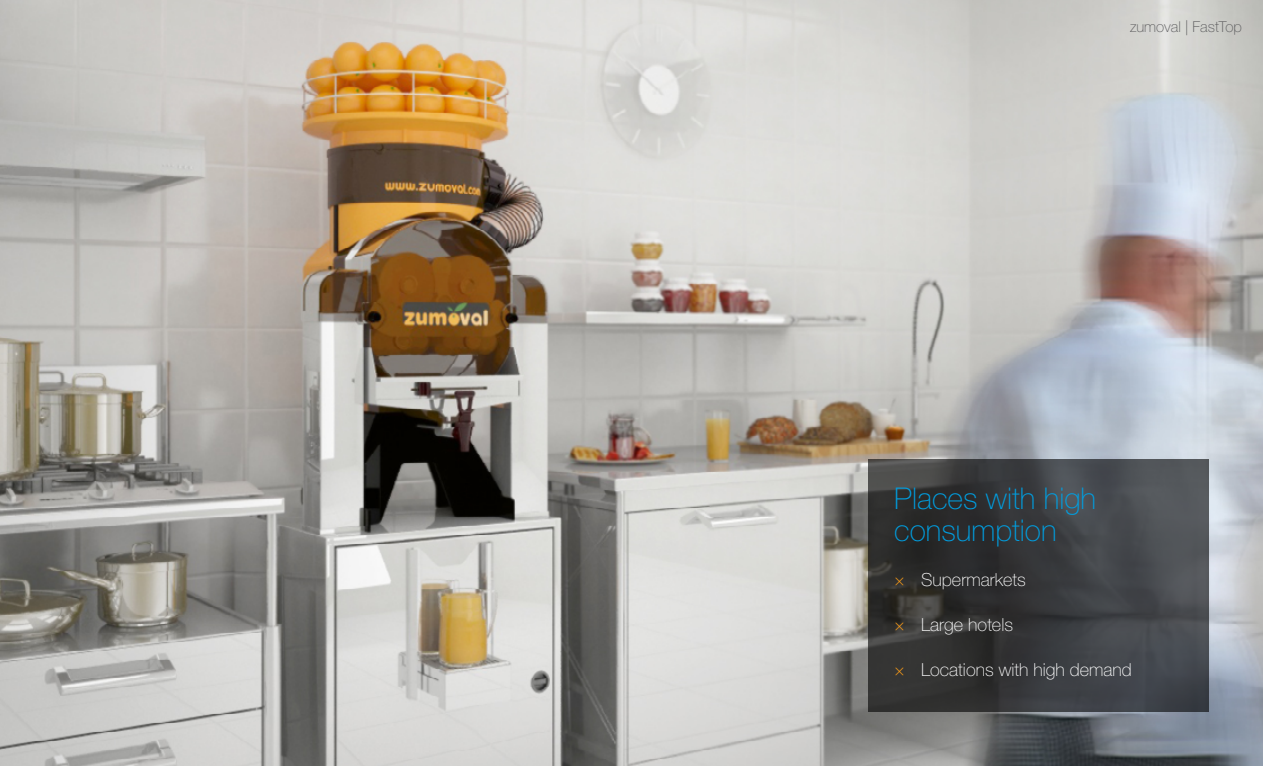
<style>
.page{position:relative;width:1263px;height:766px;background:#fff}
.page>*{position:absolute;margin:0;border:0;box-sizing:border-box;transform-origin:0 0}
.t1{font:100 30px/31.5px "Helvetica Neue LT Std";color:#009ee0}
.t2{font:100 18px "Helvetica Neue LT Std";color:#fff}
.t3{font:100 15px "Helvetica Neue LT Std";color:#58585a}
.s1{color:#ff9e16}
</style>
<div class="page">
<img style="left:0;top:0;width:1263px;height:765px">
<svg style="left:868px;top:459px;width:341px;height:252px;background:#3c3d40"></svg>
<p class="t3" style="left:1130px;top:18px;width:113px">zumoval | FastTop</p>
<h1 class="t1" style="left:894px;top:483px;width:203px">Places with high consumption</h1>
<p class="t2" style="left:894px;top:569px;width:133px"><span class="s1">×</span> Supermarkets</p>
<p class="t2" style="left:894px;top:614px;width:120px"><span class="s1">×</span> Large hotels</p>
<p class="t2" style="left:894px;top:659px;width:239px"><span class="s1">×</span> Locations with high demand</p>
</div>
